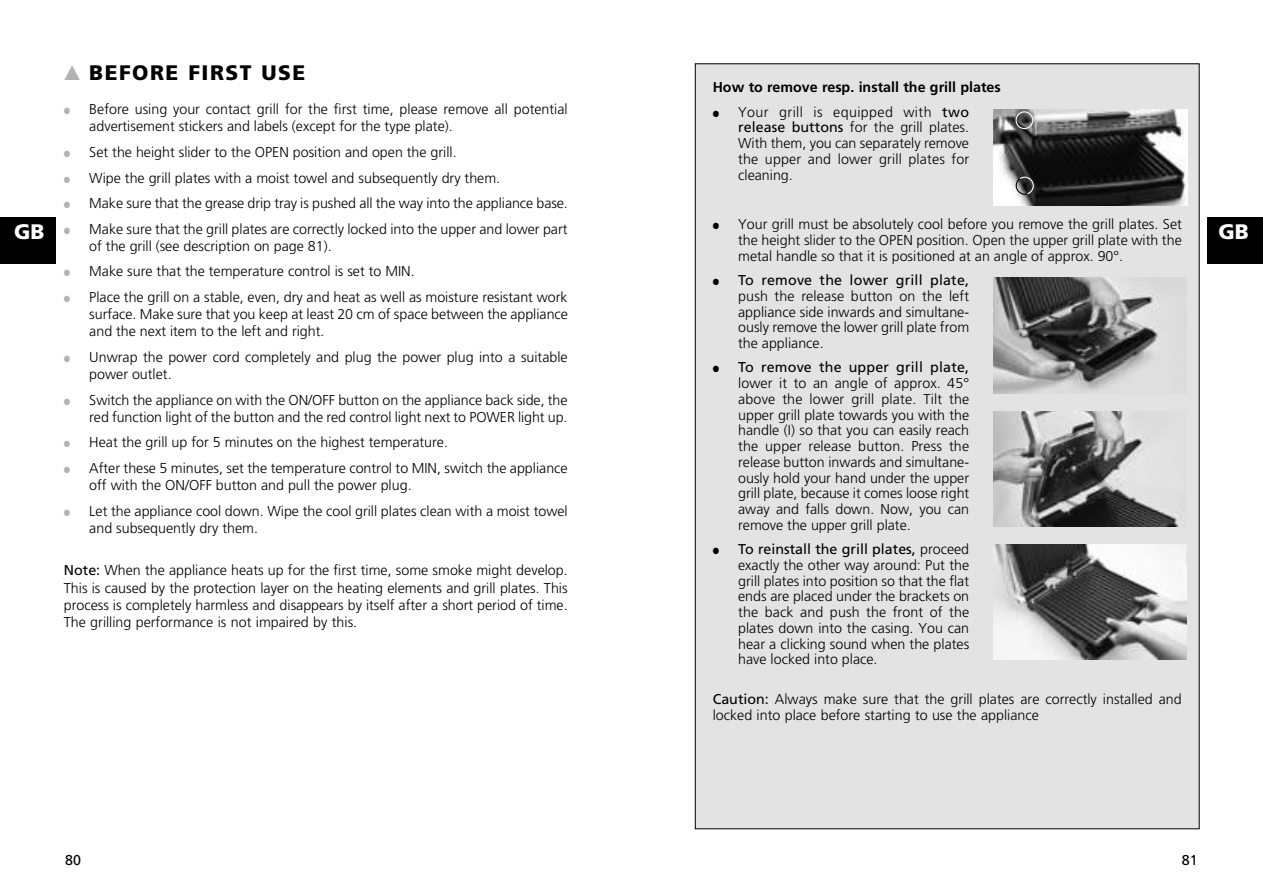
<style>
.page{position:relative;width:1263px;height:893px;background:#fff}
.page>*{position:absolute;margin:0;border:0;box-sizing:border-box;transform-origin:0 0}
.t1{font:900 21px "Frutiger";letter-spacing:.07em;color:#000}
.t2{font:900 21px "Frutiger";color:#fff}
.t3{font:300 14.25px/15.8px "Frutiger";color:#000;text-align:justify}
.t4{font:700 14.25px "Frutiger";color:#000}
.t5{font:14.25px "Frutiger";color:#000}
.s1{color:#b2b2b2}
.s2{font-weight:400}
</style>
<div class="page">
<div style="left:0;top:217px;width:55px;height:47px;background:#000"></div>
<div style="left:1208px;top:217px;width:55px;height:47px;background:#000"></div>
<div style="left:695px;top:64px;width:504px;height:765px;background:#e4e3e3"></div>
<img style="left:993px;top:109px;width:195px;height:96px">
<svg style="left:1015px;top:176px;width:19px;height:19px"></svg>
<div style="left:1015px;top:111px;width:18px;height:18px;border:1px solid #fff;border-radius:50%"></div>
<img style="left:993px;top:277px;width:194px;height:116px">
<img style="left:993px;top:411px;width:191px;height:116px">
<img style="left:993px;top:544px;width:194px;height:115px">
<h1 class="t1" style="left:64px;top:62px;width:243px"><span class="s1">▲</span> BEFORE FIRST USE</h1>
<p class="t3" style="left:89px;top:101px;width:480px;line-height:17.1px;text-indent:-26px"><span class="s1">●</span> Before using your contact grill for the first time, please remove all potential advertisement stickers and labels (except for the type plate).</p>
<p class="t3" style="left:64px;top:144px;width:394px"><span class="s1">●</span> Set the height slider to the OPEN position and open the grill.</p>
<p class="t3" style="left:64px;top:170px;width:438px"><span class="s1">●</span> Wipe the grill plates with a moist towel and subsequently dry them.</p>
<p class="t3" style="left:64px;top:196px;width:506px"><span class="s1">●</span> Make sure that the grease drip tray is pushed all the way into the appliance base.</p>
<p class="t3" style="left:89px;top:221px;width:480px;line-height:17.1px;text-indent:-26px"><span class="s1">●</span> Make sure that the grill plates are correctly locked into the upper and lower part of the grill (see description on page 81).</p>
<p class="t3" style="left:64px;top:264px;width:352px"><span class="s1">●</span> Make sure that the temperature control is set to MIN.</p>
<p class="t3" style="left:89px;top:289px;width:480px;line-height:17.1px;text-indent:-26px"><span class="s1">●</span> Place the grill on a stable, even, dry and heat as well as moisture resistant work surface. Make sure that you keep at least 20 cm of space between the appliance and the next item to the left and right.</p>
<p class="t3" style="left:89px;top:349px;width:480px;line-height:17.1px;text-indent:-26px"><span class="s1">●</span> Unwrap the power cord completely and plug the power plug into a suitable power outlet.</p>
<p class="t3" style="left:64px;top:391px;width:505px;line-height:17.1px;text-align:right"><span class="s1">●</span> Switch the appliance on with the ON/OFF button on the appliance back side, the red function light of the button and the red control light next to POWER light up.</p>
<p class="t3" style="left:64px;top:435px;width:386px"><span class="s1">●</span> Heat the grill up for 5 minutes on the highest temperature.</p>
<p class="t3" style="left:89px;top:460px;width:480px;line-height:17.1px;text-indent:-26px"><span class="s1">●</span> After these 5 minutes, set the temperature control to MIN, switch the appliance off with the ON/OFF button and pull the power plug.</p>
<p class="t3" style="left:89px;top:502px;width:480px;line-height:17.1px;text-indent:-26px"><span class="s1">●</span> Let the appliance cool down. Wipe the cool grill plates clean with a moist towel and subsequently dry them.</p>
<p class="t3" style="left:64px;top:562px;width:505px;line-height:17.1px"><span class="s2">Note:</span> When the appliance heats up for the first time, some smoke might develop.<br>This is caused by the protection layer on the heating elements and grill plates. This process is completely harmless and disappears by itself after a short period of time.<br>The grilling performance is not impaired by this.</p>
<p class="t4" style="left:713px;top:81px;width:290px">How to remove resp. install the grill plates</p>
<p class="t3" style="left:738px;top:104px;width:233px;text-indent:-26px">● Your grill is equipped with <span class="s2">two release buttons</span> for the grill plates.<br>With them, you can separately remove the upper and lower grill plates for cleaning.</p>
<p class="t3" style="left:738px;top:217px;width:445px;text-indent:-26px">● Your grill must be absolutely cool before you remove the grill plates. Set the height slider to the OPEN position. Open the upper grill plate with the metal handle so that it is positioned at an angle of approx. 90°.</p>
<p class="t3" style="left:738px;top:272px;width:233px;text-indent:-26px">● <span class="s2">To remove the lower grill plate, </span>push the release button on the left appliance side inwards and simultane&shy;ously remove the lower grill plate from the appliance.</p>
<p class="t3" style="left:738px;top:360px;width:233px;text-indent:-26px">● <span class="s2">To remove the upper grill plate, </span>lower it to an angle of approx. 45° above the lower grill plate. Tilt the upper grill plate towards you with the handle (I) so that you can easily reach the upper release button. Press the release button inwards and simultane&shy;ously hold your hand under the upper grill plate, because it comes loose right away and falls down. Now, you can remove the upper grill plate.</p>
<p class="t3" style="left:738px;top:541px;width:233px;text-indent:-26px">● <span class="s2">To reinstall the grill plates,</span> proceed exactly the other way around: Put the grill plates into position so that the flat ends are placed under the brackets on the back and push the front of the plates down into the casing. You can hear a clicking sound when the plates have locked into place.</p>
<p class="t3" style="left:713px;top:692px;width:471px"><span class="s2">Caution:</span> Always make sure that the grill plates are correctly installed and locked into place before starting to use the appliance</p>
<h1 class="t2" style="left:14px;top:221px;width:32px">GB</h1>
<h1 class="t2" style="left:1218px;top:221px;width:32px">GB</h1>
<p class="t5" style="left:65px;top:853px;width:17px">80</p>
<p class="t5" style="left:1182px;top:853px;width:17px">81</p>
</div>
